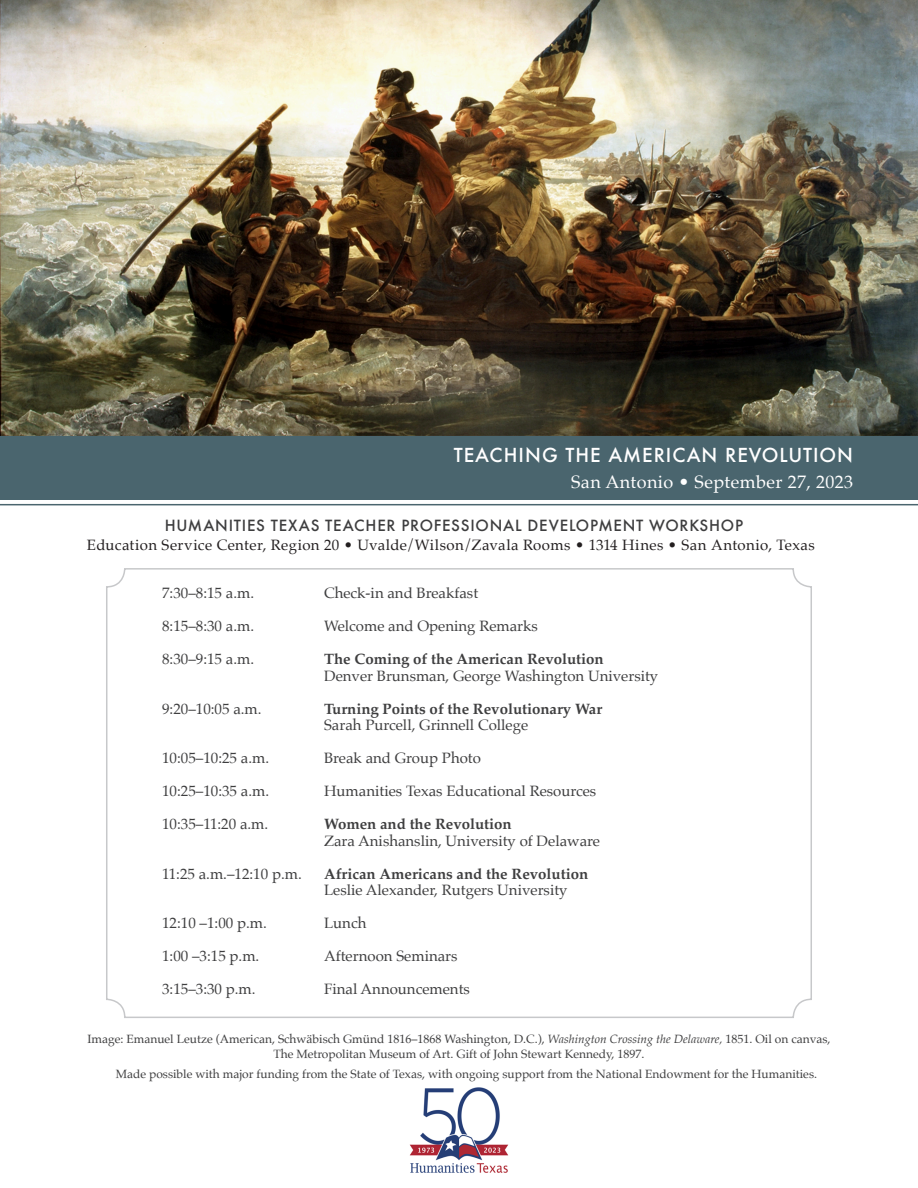
<style>
.page{position:relative;width:918px;height:1188px;background:#fff}
.page>*{position:absolute;margin:0;border:0;box-sizing:border-box;transform-origin:0 0}
.t1{font:500 18.75px "Futura";letter-spacing:.05em;color:#fff}
.t2{font:18px "Palatino";letter-spacing:.02em;color:#fff}
.t3{font:15px "Palatino";color:#3e3e3f}
.t4{font:700 15px "Palatino";color:#3e3e3f}
.t5{font:15px "Palatino";letter-spacing:.02em;color:#231f20}
.t6{font:500 15px "Futura";letter-spacing:.05em;color:#3e3e3f}
.t7{font:12px/14.4px "Palatino";color:#3e3e3f;text-align:center}
.s1{font-style:italic}
</style>
<div class="page">
<div style="left:106px;top:568px;width:706px;height:450px;border:2px solid #c7c8ca;border-radius:18px"></div>
<img style="left:0;top:0;width:918px;height:436px">
<div style="left:0;top:436px;width:918px;height:63px;background:#4a656e"></div>
<hr style="left:0;top:504px;width:918px;height:1px;background:#4a656e">
<img style="left:409px;top:1087px;width:100px;height:86px">
<p class="t1" style="left:454px;top:442px;width:401px">TEACHING THE AMERICAN REVOLUTION</p>
<p class="t2" style="left:571px;top:467px;width:284px">San Antonio • September 27, 2023</p>
<p class="t6" style="left:165px;top:515px;width:580px">HUMANITIES TEXAS TEACHER PROFESSIONAL DEVELOPMENT WORKSHOP</p>
<p class="t5" style="left:87px;top:533px;width:729px">Education Service Center, Region 20 • Uvalde/Wilson/Zavala Rooms • 1314 Hines • San Antonio, Texas</p>
<p class="t3" style="left:162px;top:580px;width:93px">7:30–8:15 a.m.</p>
<p class="t3" style="left:324px;top:580px;width:156px">Check-in and Breakfast</p>
<p class="t3" style="left:162px;top:613px;width:93px">8:15–8:30 a.m.</p>
<p class="t3" style="left:324px;top:613px;width:215px">Welcome and Opening Remarks</p>
<p class="t3" style="left:162px;top:646px;width:93px">8:30–9:15 a.m.</p>
<p class="t4" style="left:324px;top:646px;width:281px">The Coming of the American Revolution</p>
<p class="t3" style="left:324px;top:663px;width:336px">Denver Brunsman, George Washington University</p>
<p class="t3" style="left:162px;top:696px;width:101px">9:20–10:05 a.m.</p>
<p class="t4" style="left:324px;top:696px;width:280px">Turning Points of the Revolutionary War</p>
<p class="t3" style="left:324px;top:712px;width:206px">Sarah Purcell, Grinnell College</p>
<p class="t3" style="left:162px;top:745px;width:108px">10:05–10:25 a.m.</p>
<p class="t3" style="left:324px;top:745px;width:158px">Break and Group Photo</p>
<p class="t3" style="left:162px;top:778px;width:108px">10:25–10:35 a.m.</p>
<p class="t3" style="left:324px;top:778px;width:274px">Humanities Texas Educational Resources</p>
<p class="t3" style="left:162px;top:811px;width:108px">10:35–11:20 a.m.</p>
<p class="t4" style="left:324px;top:811px;width:189px">Women and the Revolution</p>
<p class="t3" style="left:324px;top:828px;width:278px">Zara Anishanslin, University of Delaware</p>
<p class="t3" style="left:162px;top:861px;width:141px">11:25 a.m.–12:10 p.m.</p>
<p class="t4" style="left:324px;top:861px;width:266px">African Americans and the Revolution</p>
<p class="t3" style="left:324px;top:877px;width:245px">Leslie Alexander, Rutgers University</p>
<p class="t3" style="left:162px;top:910px;width:106px">12:10 –1:00 p.m.</p>
<p class="t3" style="left:324px;top:910px;width:44px">Lunch</p>
<p class="t3" style="left:162px;top:943px;width:99px">1:00 –3:15 p.m.</p>
<p class="t3" style="left:324px;top:943px;width:135px">Afternoon Seminars</p>
<p class="t3" style="left:162px;top:976px;width:95px">3:15–3:30 p.m.</p>
<p class="t3" style="left:324px;top:976px;width:147px">Final Announcements</p>
<p class="t7" style="left:87px;top:1032px;width:745px">Image: Emanuel Leutze (American, Schwäbisch Gmünd 1816–1868 Washington, D.C.), <span class="s1">Washington Crossing the Delaware,</span> 1851. Oil on canvas,<br>The Metropolitan Museum of Art. Gift of John Stewart Kennedy, 1897.</p>
<p class="t7" style="left:116px;top:1066px;width:703px">Made possible with major funding from the State of Texas, with ongoing support from the National Endowment for the Humanities.</p>
</div>
